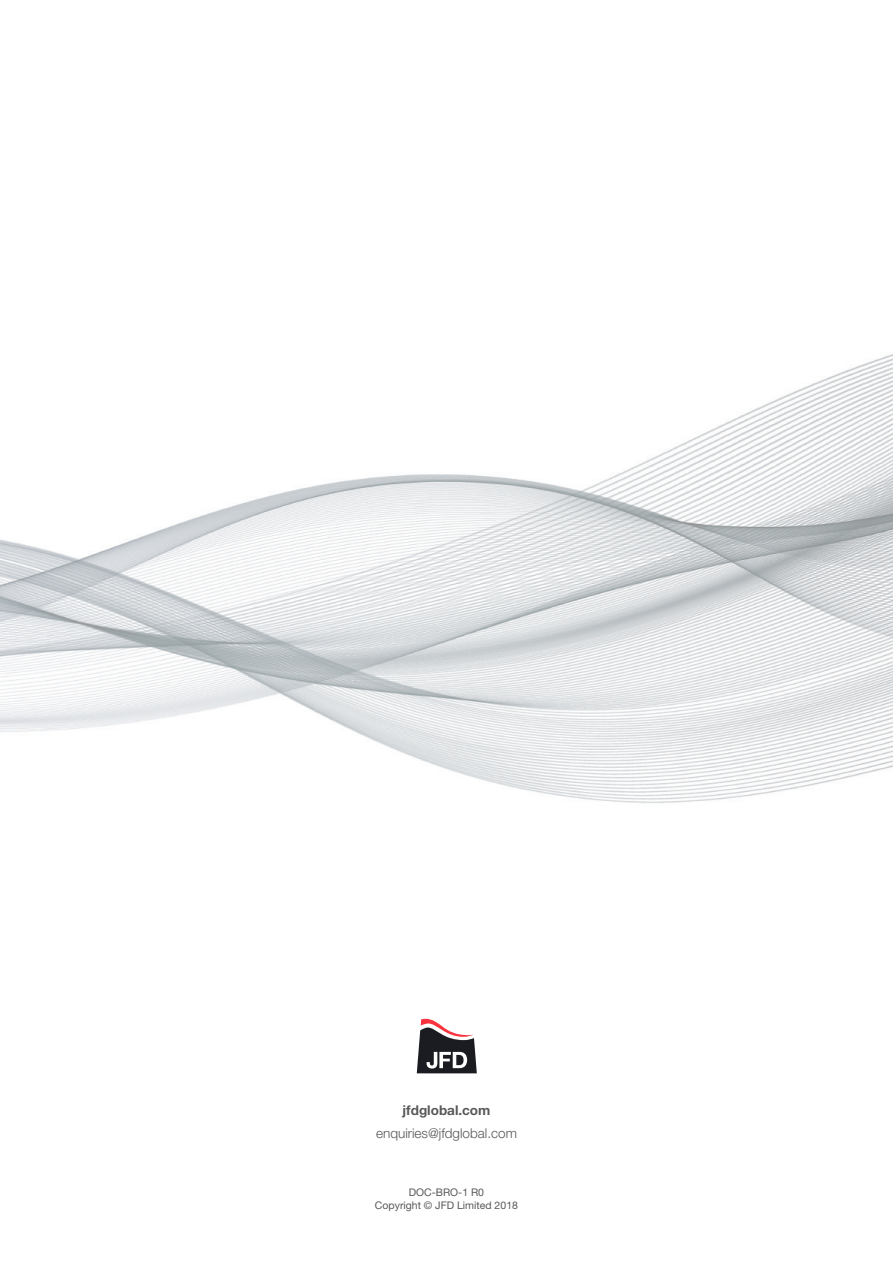
<style>
.page{position:relative;width:893px;height:1263px;background:#fff}
.page>*{position:absolute;margin:0;border:0;box-sizing:border-box;transform-origin:0 0}
.t1{font:300 13.5px "Helvetica Neue LT Pro";color:#57585a}
.t2{font:700 13.5px "Helvetica Neue LT Pro";color:#57585a}
.t3{font:10.5px/12.6px "Helvetica Neue LT Pro";color:#57585a;text-align:center}
</style>
<div class="page">
<img style="left:0;top:354px;width:893px;height:449px">
<svg style="left:417px;top:1019px;width:60px;height:54px"></svg>
<p class="t2" style="left:402px;top:1102px;width:89px">jfdglobal.com</p>
<p class="t1" style="left:376px;top:1125px;width:142px">enquiries@jfdglobal.com</p>
<p class="t3" style="left:375px;top:1186px;width:145px">DOC-BRO-1 R0<br>Copyright © JFD Limited 2018</p>
</div>
